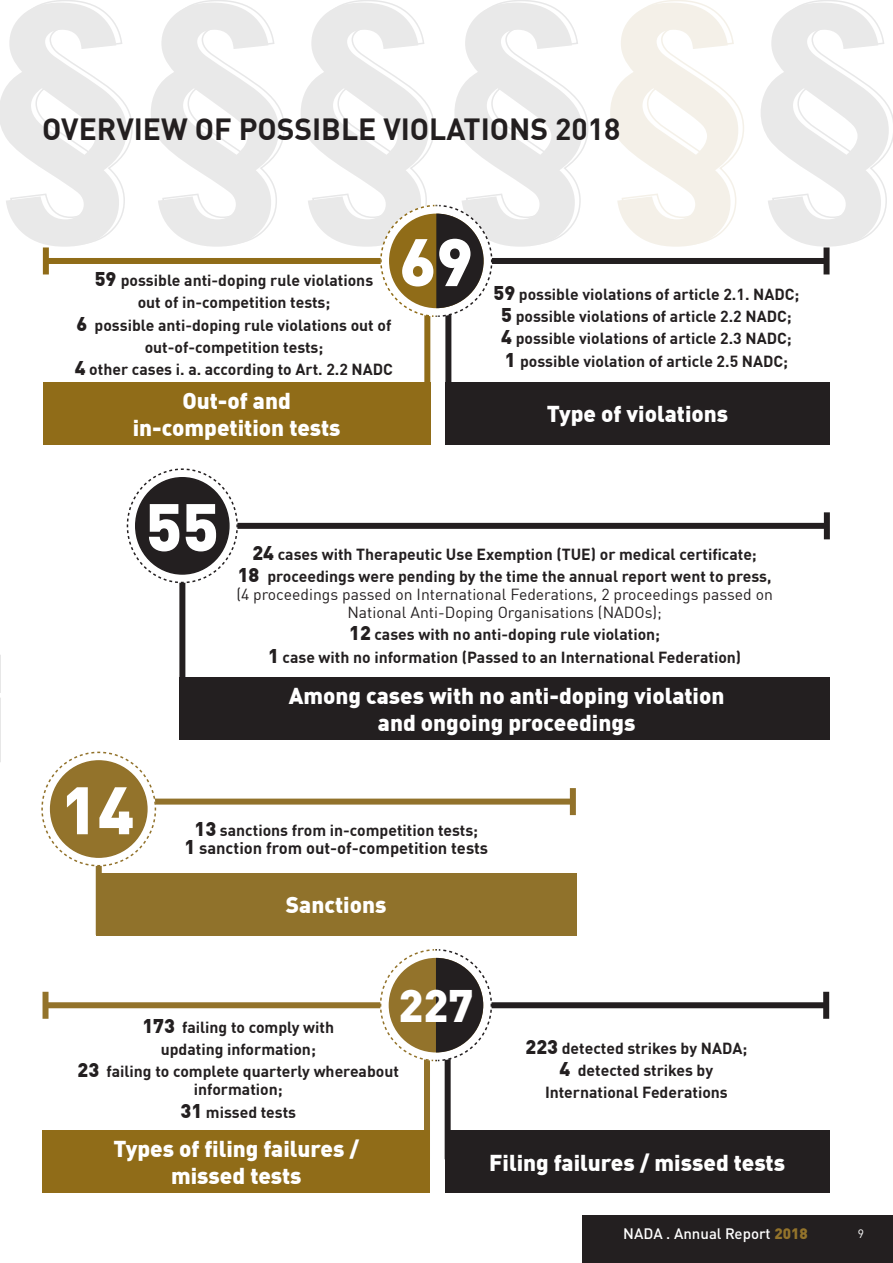
<style>
.page{position:relative;width:893px;height:1263px;background:#fff}
.page>*{position:absolute;margin:0;border:0;box-sizing:border-box;transform-origin:0 0}
.Überschrift_Tabelle{font:900 66px "DINOT";color:#fff}
.Überschrift_Tabelle-2{font:900 45px "DINOT";color:#fff}
.Überschrift_klein{font:700 30px "DIN Offc";color:#231f20}
.Überschrift_Verstöße{font:900 22.5px/27px "DIN Offc";color:#fff;text-align:center}
.Darstellung_Verstöße{font:700 16.5px "DIN Offc";color:#231f20}
.Darstellung_Verstöße-2{font:700 15.75px/18px "DIN Offc";color:#231f20;text-align:center}
.Darstellung_Verstöße-3{font:15.75px/18px "DIN Offc";color:#231f20;text-align:center}
.t1{font:500 15px "DINOT";color:#fff}
.t2{font:12px "DIN Offc";color:#fff}
.s1{font-weight:900;font-size:19.5px}
.s2{font-weight:700}
.s3{font-weight:900;color:#93732b}
</style>
<div class="page">
<div style="left:583px;top:1215px;width:310px;height:48px;background:#231f20"></div>
<svg style="left:761px;top:0;width:132px;height:247px"></svg>
<svg style="left:610px;top:0;width:134px;height:247px"></svg>
<svg style="left:151px;top:0;width:134px;height:247px"></svg>
<svg style="left:0;top:0;width:133px;height:247px"></svg>
<div style="left:46px;top:258px;width:390px;height:6px;background:#906c18"></div>
<div style="left:43px;top:247px;width:6px;height:27px;background:#906c18"></div>
<div style="left:424px;top:302px;width:6px;height:136px;background:#906c18"></div>
<div style="left:43px;top:382px;width:387px;height:63px;background:#906c18"></div>
<div style="left:435px;top:258px;width:391px;height:6px;background:#231f20"></div>
<div style="left:823px;top:247px;width:6px;height:27px;background:#231f20"></div>
<div style="left:445px;top:302px;width:6px;height:136px;background:#231f20"></div>
<div style="left:445px;top:382px;width:384px;height:63px;background:#231f20"></div>
<svg style="left:301px;top:0;width:288px;height:318px"></svg>
<div style="left:95px;top:273px;width:278px;height:17px;background:#fff"></div>
<div style="left:138px;top:295px;width:192px;height:17px;background:#fff"></div>
<div style="left:494px;top:287px;width:305px;height:17px;background:#fff"></div>
<div style="left:501px;top:309px;width:291px;height:17px;background:#fff"></div>
<div style="left:46px;top:1002px;width:390px;height:6px;background:#93732b"></div>
<div style="left:43px;top:992px;width:6px;height:27px;background:#93732b"></div>
<div style="left:424px;top:1015px;width:6px;height:144px;background:#93732b"></div>
<div style="left:43px;top:1130px;width:387px;height:63px;background:#906c18"></div>
<div style="left:435px;top:1002px;width:391px;height:6px;background:#231f20"></div>
<div style="left:823px;top:992px;width:6px;height:27px;background:#231f20"></div>
<div style="left:445px;top:1015px;width:6px;height:144px;background:#231f20"></div>
<div style="left:445px;top:1131px;width:384px;height:62px;background:#231f20"></div>
<svg style="left:379px;top:949px;width:114px;height:113px"></svg>
<div style="left:179px;top:523px;width:648px;height:6px;background:#231f20"></div>
<div style="left:824px;top:512px;width:6px;height:27px;background:#231f20"></div>
<div style="left:179px;top:552px;width:6px;height:174px;background:#231f20"></div>
<div style="left:179px;top:678px;width:651px;height:62px;background:#231f20"></div>
<div style="left:78px;top:798px;width:495px;height:6px;background:#92722b"></div>
<div style="left:570px;top:788px;width:6px;height:27px;background:#92722b"></div>
<div style="left:96px;top:839px;width:6px;height:96px;background:#90722b"></div>
<div style="left:96px;top:873px;width:481px;height:62px;background:#90722b"></div>
<svg style="left:126px;top:468px;width:113px;height:116px"></svg>
<div style="left:136px;top:478px;width:93px;height:96px;background:#231f20;border-radius:50%"></div>
<div style="left:135px;top:477px;width:95px;height:98px;border:2px solid #231f20;border-radius:50%"></div>
<svg style="left:41px;top:751px;width:116px;height:116px"></svg>
<div style="left:51px;top:761px;width:96px;height:96px;background:#93732b;border-radius:50%"></div>
<div style="left:50px;top:760px;width:98px;height:98px;border:2px solid #92722b;border-radius:50%"></div>
<svg style="left:0;top:655px;width:1px;height:107px"></svg>
<p class="Überschrift_klein" style="left:42px;top:110px;width:580px">OVERVIEW OF POSSIBLE VIOLATIONS 2018</p>
<p class="Darstellung_Verstöße-2" style="left:95px;top:271px;width:280px"><span class="s1">59</span> possible anti-doping rule violations</p>
<p class="Darstellung_Verstöße-2" style="left:138px;top:293px;width:194px">out of in-competition tests;</p>
<p class="Darstellung_Verstöße-2" style="left:77px;top:315px;width:316px"><span class="s1">6</span> possible anti-doping rule violations out of</p>
<p class="Darstellung_Verstöße-2" style="left:145px;top:337px;width:180px">out-of-competition tests;</p>
<p class="Darstellung_Verstöße-2" style="left:75px;top:360px;width:319px"><span class="s1">4</span> other cases i. a. according to Art. 2.2 NADC</p>
<p class="Überschrift_Verstöße" style="left:133px;top:386px;width:209px">Out-of and in-competition tests</p>
<p class="Überschrift_Tabelle" style="left:400px;top:218px;width:75px">69</p>
<p class="Darstellung_Verstöße-2" style="left:494px;top:284px;width:307px"><span class="s1">59</span> possible violations of article 2.1. NADC;</p>
<p class="Darstellung_Verstöße-2" style="left:501px;top:307px;width:292px"><span class="s1">5</span> possible violations of article 2.2 NADC;</p>
<p class="Darstellung_Verstöße-2" style="left:501px;top:329px;width:292px"><span class="s1">4</span> possible violations of article 2.3 NADC;</p>
<p class="Darstellung_Verstöße-2" style="left:505px;top:351px;width:285px"><span class="s1">1</span> possible violation of article 2.5 NADC;</p>
<p class="Überschrift_Verstöße" style="left:547px;top:399px;width:183px">Type of violations</p>
<p class="Überschrift_Tabelle" style="left:146px;top:483px;width:75px">55</p>
<p class="Darstellung_Verstöße-2" style="left:252px;top:544px;width:506px"><span class="s1">24</span> cases with Therapeutic Use Exemption (TUE) or medical certificate;</p>
<p class="Darstellung_Verstöße-3" style="left:236px;top:567px;width:538px"><span class="s1">18</span> <span class="s2">proceedings were pending by the time the annual report went to press, </span>(4 proceedings passed on International Federations, 2 proceedings passed on<br>National Anti-Doping Organisations (NADOs);</p>
<p class="Darstellung_Verstöße-2" style="left:349px;top:625px;width:312px"><span class="s1">12</span> cases with no anti-doping rule violation;</p>
<p class="Darstellung_Verstöße-2" style="left:268px;top:647px;width:475px"><span class="s1">1</span> case with no information (Passed to an International Federation)</p>
<p class="Überschrift_Verstöße" style="left:289px;top:681px;width:437px">Among cases with no anti-doping violation and ongoing proceedings</p>
<p class="Überschrift_Tabelle" style="left:61px;top:766px;width:75px">14</p>
<p class="Darstellung_Verstöße-2" style="left:195px;top:820px;width:285px"><span class="s1">13</span> sanctions from in-competition tests;</p>
<p class="Darstellung_Verstöße" style="left:185px;top:837px;width:305px"><span class="s1">1</span> sanction from out-of-competition tests</p>
<p class="Überschrift_Verstöße" style="left:286px;top:890px;width:102px">Sanctions</p>
<p class="Darstellung_Verstöße-2" style="left:142px;top:1017px;width:193px"><span class="s1">173</span> failing to comply with</p>
<p class="Überschrift_Tabelle-2" style="left:398px;top:976px;width:77px">227</p>
<p class="Darstellung_Verstöße-2" style="left:161px;top:1040px;width:157px">updating information;</p>
<p class="Darstellung_Verstöße-2" style="left:78px;top:1062px;width:323px"><span class="s1">23</span> failing to complete quarterly whereabout information;</p>
<p class="Darstellung_Verstöße-2" style="left:181px;top:1102px;width:117px"><span class="s1">31</span> missed tests</p>
<p class="Überschrift_Verstöße" style="left:113px;top:1134px;width:247px">Types of filing failures /</p>
<p class="Überschrift_Verstöße" style="left:171px;top:1161px;width:132px">missed tests</p>
<p class="Darstellung_Verstöße-2" style="left:526px;top:1038px;width:223px"><span class="s1">223</span> detected strikes by NADA;</p>
<p class="Darstellung_Verstöße-2" style="left:560px;top:1061px;width:155px"><span class="s1">4</span> detected strikes by</p>
<p class="Darstellung_Verstöße-2" style="left:545px;top:1083px;width:184px">International Federations</p>
<p class="Überschrift_Verstöße" style="left:489px;top:1148px;width:297px">Filing failures / missed tests</p>
<p class="t1" style="left:623px;top:1224px;width:186px">NADA . Annual Report <span class="s3">2018</span></p>
<p class="t2" style="left:858px;top:1226px;width:8px">9</p>
</div>
